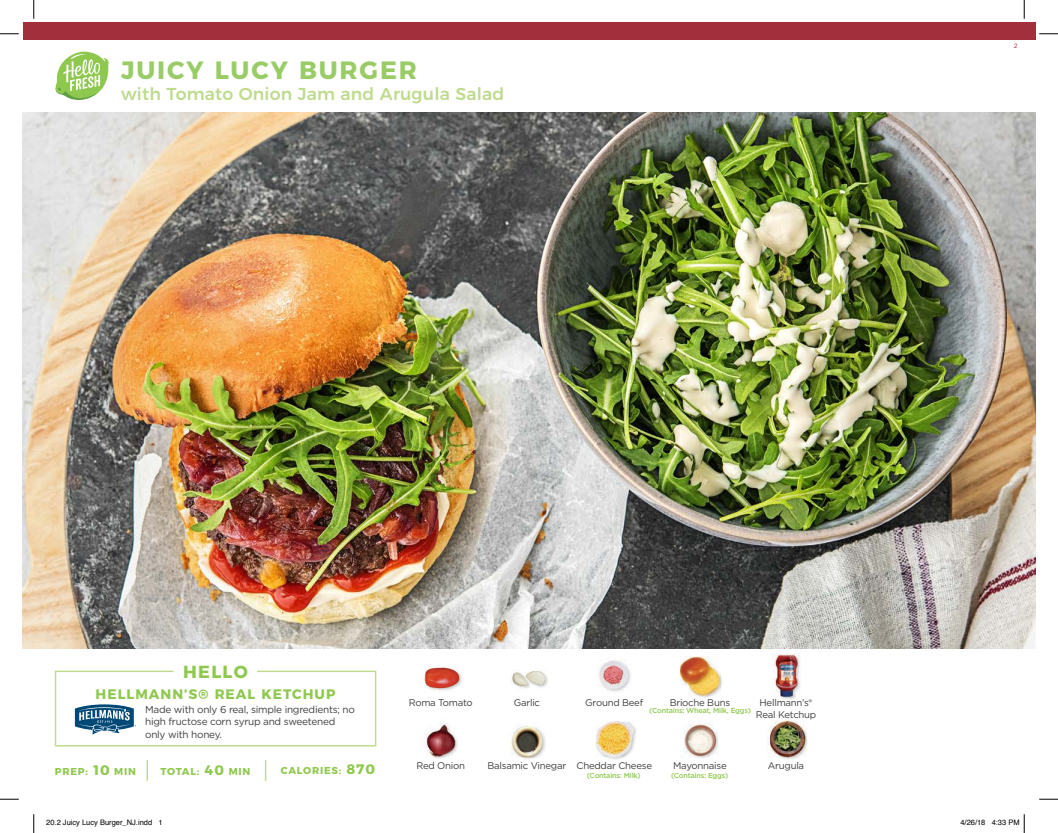
<style>
.page{position:relative;width:1058px;height:833px;background:#fff}
.page>*{position:absolute;margin:0;border:0;box-sizing:border-box;transform-origin:0 0}
.t1{font:700 25px "Montserrat";letter-spacing:.075em;color:#9c6}
.t2{font:700 17.5px "Montserrat";letter-spacing:.075em;color:#8fc84e}
.t3{font:500 17.25px "Montserrat";letter-spacing:.01em;color:#bedb8e}
.t4{font:700 13.75px "Montserrat";letter-spacing:.075em;color:#8fc84e}
.t5{font:10px/12.5px "Gotham";letter-spacing:-.025em;color:#3e3e3f}
.t6{font:700 10px "Montserrat";letter-spacing:.075em;color:#8fc84e}
.t7{font:9.62px/12px "Gotham";letter-spacing:-.025em;color:#3e3e3f;text-align:center}
.t8{font:7.5px "Helvetica";color:#000}
.t9{font:500 7.25px "Gotham";letter-spacing:-.025em;color:#8fc84e}
.t10{font:6.25px "Gotham";color:#ae2338}
</style>
<div class="page">
<img style="left:23px;top:112px;width:1012px;height:536px">
<img style="left:425px;top:667px;width:37px;height:24px">
<img style="left:432px;top:757px;width:13px;height:1px">
<img style="left:424px;top:723px;width:34px;height:34px">
<img style="left:599px;top:660px;width:32px;height:32px">
<img style="left:606px;top:726px;width:31px;height:34px">
<img style="left:596px;top:721px;width:37px;height:36px">
<img style="left:512px;top:671px;width:36px;height:18px">
<img style="left:519px;top:757px;width:18px;height:2px">
<img style="left:510px;top:726px;width:36px;height:31px">
<img style="left:696px;top:673px;width:27px;height:25px">
<img style="left:680px;top:656px;width:40px;height:39px">
<img style="left:695px;top:757px;width:13px;height:1px">
<img style="left:684px;top:721px;width:34px;height:36px">
<img style="left:772px;top:653px;width:23px;height:33px">
<img style="left:776px;top:654px;width:24px;height:45px">
<img style="left:779px;top:732px;width:29px;height:27px">
<img style="left:767px;top:718px;width:25px;height:29px">
<img style="left:770px;top:721px;width:36px;height:36px">
<svg style="left:54px;top:670px;width:323px;height:77px"></svg>
<hr style="left:146px;top:760px;width:2px;height:20px;background:#bedb8e">
<svg style="left:265px;top:760px;width:1px;height:20px"></svg>
<div style="left:23px;top:23px;width:1012px;height:17px;background:#a12f3c"></div>
<svg style="left:55px;top:51px;width:54px;height:49px"></svg>
<svg style="left:0;top:33px;width:19px;height:2px"></svg>
<svg style="left:1039px;top:33px;width:19px;height:2px"></svg>
<svg style="left:0;top:798px;width:19px;height:2px"></svg>
<svg style="left:1039px;top:798px;width:19px;height:2px"></svg>
<svg style="left:33px;top:0;width:2px;height:19px"></svg>
<svg style="left:33px;top:814px;width:2px;height:19px"></svg>
<svg style="left:1023px;top:0;width:2px;height:19px"></svg>
<svg style="left:1023px;top:814px;width:2px;height:19px"></svg>
<h1 class="t1" style="left:121px;top:50px;width:297px">JUICY LUCY BURGER</h1>
<h3 class="t3" style="left:121px;top:80px;width:385px">with Tomato Onion Jam and Arugula Salad</h3>
<p class="t10" style="left:1014px;top:42px;width:5px">2</p>
<h2 class="t2" style="left:183px;top:657px;width:66px">HELLO</h2>
<h3 class="t4" style="left:96px;top:683px;width:241px">HELLMANN’S® REAL KETCHUP</h3>
<p class="t5" style="left:145px;top:702px;width:211px">Made with only 6 real, simple ingredients; no high fructose corn syrup and sweetened only with honey.</p>
<p class="t7" style="left:409px;top:696px;width:65px">Roma Tomato</p>
<p class="t7" style="left:513px;top:696px;width:28px">Garlic</p>
<p class="t7" style="left:585px;top:696px;width:59px">Ground Beef</p>
<p class="t7" style="left:669px;top:696px;width:62px">Brioche Buns</p>
<p class="t7" style="left:755px;top:696px;width:62px">Hellmann’s®<br>Real Ketchup</p>
<p class="t9" style="left:649px;top:706px;width:103px">(Contains: Wheat, Milk, Eggs)</p>
<h3 class="t4" style="left:94px;top:759px;width:18px">10</h3>
<h3 class="t4" style="left:204px;top:759px;width:21px">40</h3>
<h3 class="t4" style="left:346px;top:758px;width:30px">870</h3>
<p class="t6" style="left:55px;top:763px;width:35px">PREP:</p>
<p class="t6" style="left:114px;top:763px;width:23px">MIN</p>
<p class="t6" style="left:161px;top:763px;width:40px">TOTAL:</p>
<p class="t6" style="left:229px;top:763px;width:23px">MIN</p>
<p class="t6" style="left:281px;top:762px;width:62px">CALORIES:</p>
<p class="t7" style="left:416px;top:759px;width:50px">Red Onion</p>
<p class="t7" style="left:487px;top:759px;width:80px">Balsamic Vinegar</p>
<p class="t7" style="left:576px;top:759px;width:77px">Cheddar Cheese</p>
<p class="t7" style="left:673px;top:759px;width:55px">Mayonnaise</p>
<p class="t9" style="left:587px;top:771px;width:55px">(Contains: Milk)</p>
<p class="t9" style="left:671px;top:771px;width:59px">(Contains: Eggs)</p>
<p class="t7" style="left:768px;top:759px;width:38px">Arugula</p>
<p class="t8" style="left:46px;top:817px;width:118px">20.2 Juicy Lucy Burger_NJ.indd 1</p>
<p class="t8" style="left:960px;top:817px;width:61px">4/26/18 4:33 PM</p>
</div>
